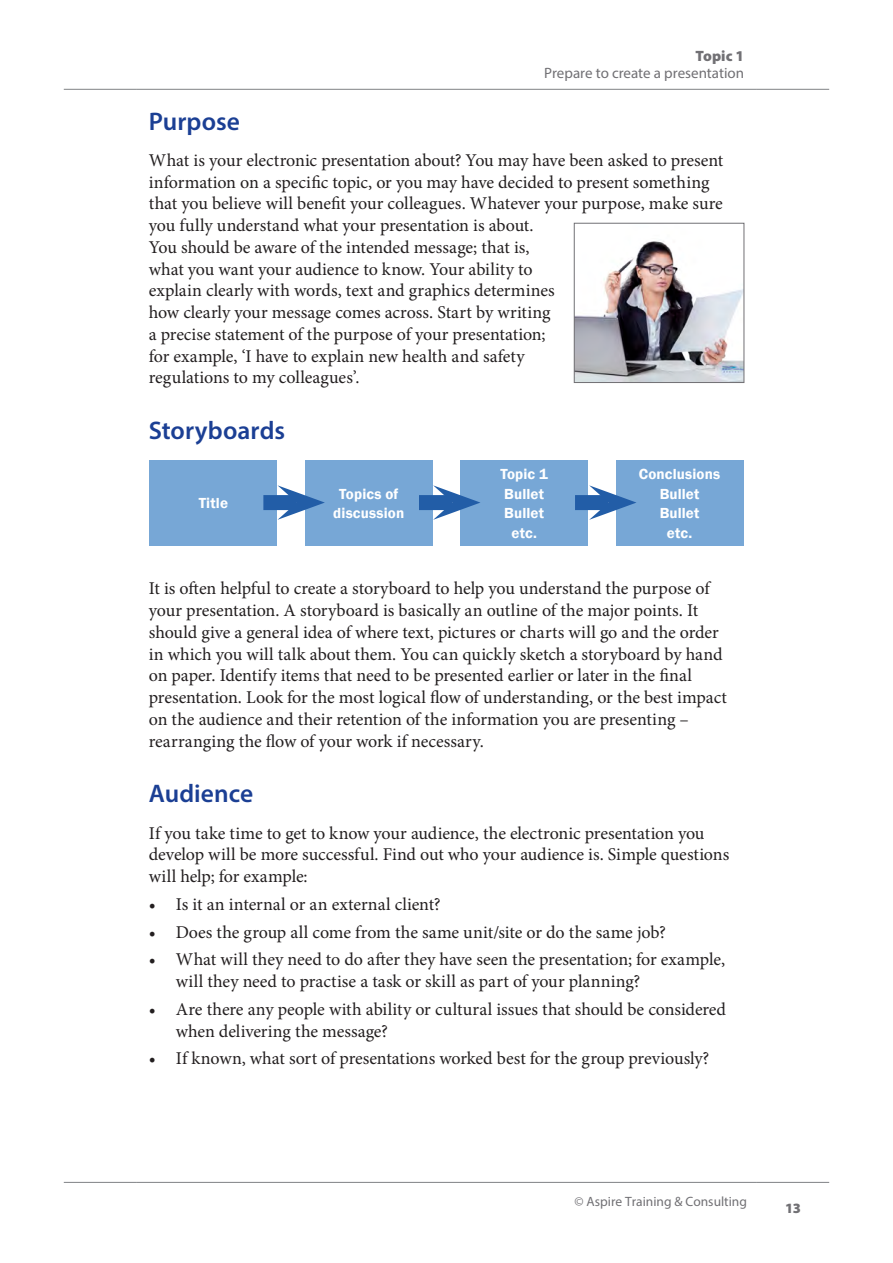
<style>
.page{position:relative;width:893px;height:1263px;background:#fff}
.page>*{position:absolute;margin:0;border:0;box-sizing:border-box;transform-origin:0 0}
.H2{font:600 25.5px "Myriad Pro";letter-spacing:.005em;color:#1b3f94}
.t1{font:18px/21.8px "Minion Pro";letter-spacing:-.005em;color:#231f20}
.t2{font:600 15px/19.5px "Franklin Gothic";letter-spacing:.01em;color:#fff;text-align:center}
.t3{font:15px "Myriad Pro";letter-spacing:-.005em;color:#717074}
.t4{font:900 15px "Myriad Pro";letter-spacing:.005em;color:#717074}
.t5{font:900 14.25px "Myriad Pro";color:#717074}
.t6{font:13.5px "Myriad Pro";color:#717074}
</style>
<div class="page">
<hr style="left:64px;top:1182px;width:72px;height:1px;background:#808285">
<hr style="left:136px;top:1182px;width:621px;height:1px;background:#808285">
<hr style="left:757px;top:1182px;width:72px;height:1px;background:#808285">
<hr style="left:64px;top:89px;width:72px;height:1px;background:#808285">
<hr style="left:136px;top:89px;width:621px;height:1px;background:#808285">
<hr style="left:757px;top:89px;width:72px;height:1px;background:#808285">
<div style="left:150px;top:461px;width:127px;height:85px;background:#77a7d6"></div>
<div style="left:305px;top:461px;width:128px;height:85px;background:#77a7d6"></div>
<div style="left:460px;top:461px;width:128px;height:85px;background:#77a7d6"></div>
<div style="left:616px;top:461px;width:127px;height:85px;background:#77a7d6"></div>
<div style="left:263px;top:495px;width:34px;height:15px;background:#225da7"></div>
<svg style="left:277px;top:485px;width:48px;height:35px"></svg>
<div style="left:419px;top:495px;width:34px;height:15px;background:#225da7"></div>
<svg style="left:433px;top:485px;width:47px;height:35px"></svg>
<div style="left:575px;top:495px;width:34px;height:15px;background:#225da7"></div>
<svg style="left:589px;top:485px;width:47px;height:35px"></svg>
<img style="left:576px;top:241px;width:166px;height:140px">
<div style="left:574px;top:223px;width:170px;height:160px;border:1px solid #717074"></div>
<p class="t4" style="left:695px;top:47px;width:50px">Topic 1</p>
<p class="t3" style="left:544px;top:63px;width:201px">Prepare to create a presentation</p>
<h3 class="H2" style="left:149px;top:105px;width:93px">Purpose</h3>
<p class="t1" style="left:149px;top:149px;width:576px">What is your electronic presentation about? You may have been asked to present information on a specific topic, or you may have decided to present something that you believe will benefit your colleagues. Whatever your purpose, make sure you fully understand what your presentation is about.<br>You should be aware of the intended message; that is,<br>what you want your audience to know. Your ability to<br>explain clearly with words, text and graphics determines<br>how clearly your message comes across. Start by writing<br>a precise statement of the purpose of your presentation;<br>for example, ‘I have to explain new health and safety<br>regulations to my colleagues’.</p>
<h3 class="H2" style="left:149px;top:414px;width:138px">Storyboards</h3>
<p class="t2" style="left:199px;top:494px;width:31px">Title</p>
<p class="t2" style="left:333px;top:484px;width:73px">Topics of discussion</p>
<p class="t2" style="left:500px;top:465px;width:49px">Topic 1<br>Bullet<br>Bullet etc.</p>
<p class="t2" style="left:639px;top:465px;width:83px">Conclusions<br>Bullet<br>Bullet<br>etc.</p>
<p class="t1" style="left:149px;top:578px;width:580px">It is often helpful to create a storyboard to help you understand the purpose of your presentation. A storyboard is basically an outline of the major points. It should give a general idea of where text, pictures or charts will go and the order in which you will talk about them. You can quickly sketch a storyboard by hand on paper. Identify items that need to be presented earlier or later in the final presentation. Look for the most logical flow of understanding, or the best impact on the audience and their retention of the information you are presenting – rearranging the flow of your work if necessary.</p>
<h3 class="H2" style="left:149px;top:777px;width:106px">Audience</h3>
<p class="t1" style="left:149px;top:822px;width:582px">If you take time to get to know your audience, the electronic presentation you develop will be more successful. Find out who your audience is. Simple questions will help; for example:</p>
<p class="t1" style="left:149px;top:893px;width:293px">• Is it an internal or an external client?</p>
<p class="t1" style="left:149px;top:921px;width:519px">• Does the group all come from the same unit/site or do the same job?</p>
<p class="t1" style="left:176px;top:949px;width:551px;text-indent:-27px">• What will they need to do after they have seen the presentation; for example, will they need to practise a task or skill as part of your planning?</p>
<p class="t1" style="left:176px;top:998px;width:552px;text-indent:-27px">• Are there any people with ability or cultural issues that should be considered when delivering the message?</p>
<p class="t1" style="left:149px;top:1048px;width:562px">• If known, what sort of presentations worked best for the group previously?</p>
<p class="t6" style="left:574px;top:1193px;width:174px">© Aspire Training &amp; Consulting</p>
<p class="t5" style="left:785px;top:1200px;width:17px">13</p>
</div>
